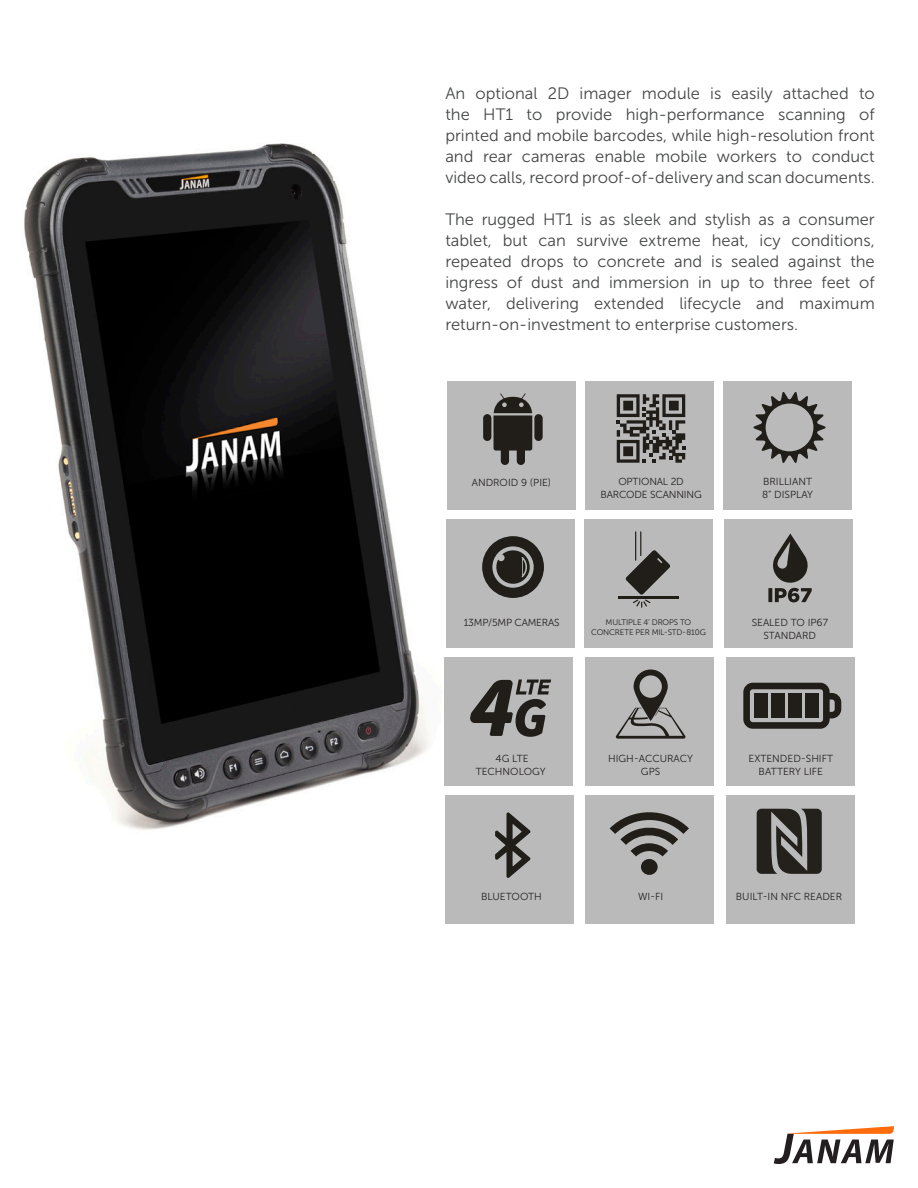
<style>
.page{position:relative;width:918px;height:1188px;background:#fff}
.page>*{position:absolute;margin:0;border:0;box-sizing:border-box;transform-origin:0 0}
.t1{font:16.5px/21px "Museo Sans 300";color:#454647;text-align:justify}
.t2{font:10.2px/12.8px "Museo Sans 300";color:#231f20;text-align:center}
.t3{font:10.2px "Museo Sans 300";letter-spacing:-.02em;color:#231f20}
.t4{font:8.1px "Museo Sans 300";letter-spacing:-.02em;color:#231f20}
</style>
<div class="page">
<img style="left:24px;top:143px;width:545px;height:687px">
<div style="left:447px;top:381px;width:129px;height:129px;background:#bababa"></div>
<div style="left:723px;top:381px;width:129px;height:129px;background:#bababa"></div>
<div style="left:585px;top:381px;width:129px;height:129px;background:#bababa"></div>
<div style="left:446px;top:520px;width:128px;height:128px;background:#bababa"></div>
<svg style="left:493px;top:393px;width:39px;height:72px"></svg>
<div style="left:534px;top:414px;width:9px;height:27px;background:#211e1a;border-radius:4px"></div>
<div style="left:483px;top:414px;width:8px;height:27px;background:#211e1a;border-radius:4px"></div>
<svg style="left:753px;top:392px;width:73px;height:71px"></svg>
<svg style="left:617px;top:394px;width:68px;height:69px"></svg>
<svg style="left:482px;top:536px;width:62px;height:62px"></svg>
<div style="left:726px;top:796px;width:129px;height:128px;background:#bababa"></div>
<div style="left:445px;top:657px;width:128px;height:129px;background:#bababa"></div>
<div style="left:585px;top:657px;width:128px;height:129px;background:#bababa"></div>
<div style="left:727px;top:657px;width:128px;height:129px;background:#bababa"></div>
<svg style="left:470px;top:680px;width:81px;height:57px"></svg>
<svg style="left:615px;top:669px;width:71px;height:70px"></svg>
<svg style="left:743px;top:683px;width:98px;height:46px"></svg>
<div style="left:754px;top:694px;width:14px;height:24px;background:#211e1a"></div>
<div style="left:772px;top:694px;width:13px;height:24px;background:#211e1a"></div>
<div style="left:789px;top:694px;width:13px;height:24px;background:#211e1a"></div>
<div style="left:806px;top:694px;width:13px;height:24px;background:#211e1a"></div>
<div style="left:445px;top:796px;width:129px;height:128px;background:#bababa"></div>
<div style="left:586px;top:796px;width:128px;height:128px;background:#bababa"></div>
<svg style="left:495px;top:812px;width:35px;height:66px"></svg>
<svg style="left:610px;top:812px;width:79px;height:44px"></svg>
<div style="left:641px;top:859px;width:17px;height:16px;background:#211e1a;border-radius:50%"></div>
<svg style="left:774px;top:1126px;width:120px;height:38px"></svg>
<div style="left:584px;top:519px;width:128px;height:128px;background:#bababa"></div>
<div style="left:724px;top:519px;width:129px;height:128px;background:#bababa"></div>
<hr style="left:618px;top:596px;width:60px;height:2px;background:#211e1a">
<svg style="left:626px;top:531px;width:44px;height:77px"></svg>
<svg style="left:768px;top:533px;width:44px;height:69px"></svg>
<svg style="left:757px;top:809px;width:65px;height:65px"></svg>
<p class="t1" style="left:445px;top:83px;width:431px">An optional 2D imager module is easily attached to the HT1 to provide high-performance scanning of printed and mobile barcodes, while high-resolution front and rear cameras enable mobile workers to conduct video calls, record proof-of-delivery and scan documents.</p>
<p class="t1" style="left:445px;top:209px;width:431px">The rugged HT1 is as sleek and stylish as a consumer tablet, but can survive extreme heat, icy conditions, repeated drops to concrete and is sealed against the ingress of dust and immersion in up to three feet of water, delivering extended lifecycle and maximum return-on-investment to enterprise customers.</p>
<p class="t2" style="left:472px;top:476px;width:81px">ANDROID 9 (PIE)</p>
<p class="t2" style="left:600px;top:476px;width:103px">OPTIONAL 2D<br>BARCODE SCANNING</p>
<p class="t2" style="left:762px;top:476px;width:53px;text-align:left">BRILLIANT<br>8” DISPLAY</p>
<p class="t3" style="left:464px;top:617px;width:97px">13MP/5MP CAMERAS</p>
<p class="t4" style="left:606px;top:617px;width:87px">MULTIPLE 4’ DROPS TO</p>
<p class="t4" style="left:591px;top:628px;width:116px">CONCRETE PER MIL-STD-810G</p>
<p class="t2" style="left:752px;top:616px;width:78px">SEALED TO IP67<br>STANDARD</p>
<p class="t2" style="left:476px;top:752px;width:71px">4G LTE<br>TECHNOLOGY</p>
<p class="t2" style="left:608px;top:752px;width:86px">HIGH-ACCURACY<br>GPS</p>
<p class="t2" style="left:749px;top:752px;width:86px">EXTENDED-SHIFT<br>BATTERY LIFE</p>
<p class="t2" style="left:481px;top:890px;width:62px">BLUETOOTH</p>
<p class="t2" style="left:638px;top:890px;width:27px">WI-FI</p>
<p class="t2" style="left:736px;top:890px;width:108px">BUILT-IN NFC READER</p>
</div>
